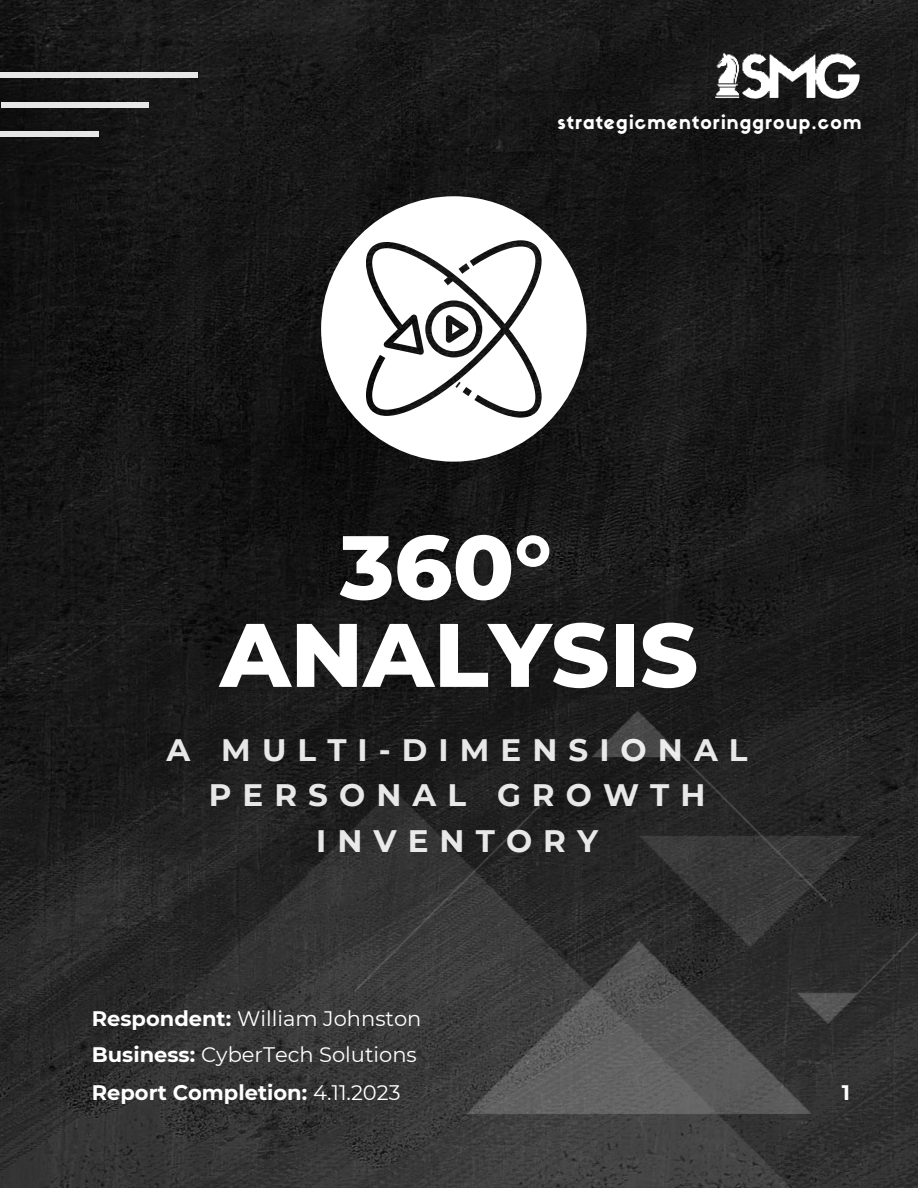
<style>
.page{position:relative;width:918px;height:1188px;background:#fff}
.page>*{position:absolute;margin:0;border:0;box-sizing:border-box;transform-origin:0 0}
.t1{font:800 90px/87.8px "Montserrat";color:#fff;text-align:center}
.t2{font:700 31.05px/45.6px "Montserrat";letter-spacing:.355em;color:#fff;text-align:center}
.t3{font:21px/36.9px "Montserrat";color:#fff}
.t4{font:700 21px "Montserrat";color:#fff}
.t5{font:19.5px "Sifonn Basic";letter-spacing:.06em;color:#fff}
.s1{font-weight:700}
</style>
<div class="page">
<img style="left:0;top:0;width:918px;height:710px">
<div style="left:1px;top:131px;width:98px;height:6px;background:#e6e6e6"></div>
<div style="left:1px;top:102px;width:147px;height:5px;background:#e6e6e6"></div>
<div style="left:1px;top:72px;width:197px;height:6px;background:#e7e7e7"></div>
<img style="left:0;top:710px;width:918px;height:478px">
<img style="left:713px;top:50px;width:148px;height:51px">
<svg style="left:321px;top:196px;width:265px;height:266px"></svg>
<svg style="left:393px;top:324px;width:24px;height:24px"></svg>
<svg style="left:432px;top:307px;width:44px;height:44px"></svg>
<p class="t5" style="left:558px;top:109px;width:305px">strategicmentoringgroup.com</p>
<h1 class="t1" style="left:220px;top:518px;width:480px">360°<br>ANALYSIS</h1>
<h2 class="t2" style="left:167px;top:725px;width:582px">A MULTI-DIMENSIONAL<br>PERSONAL GROWTH<br>INVENTORY</h2>
<p class="t3" style="left:92px;top:999px;width:331px"><span class="s1">Respondent:</span> William Johnston<br><span class="s1">Business:</span> CyberTech Solutions<br><span class="s1">Report Completion:</span> 4.11.2023</p>
<p class="t4" style="left:842px;top:1077px;width:10px">1</p>
</div>
